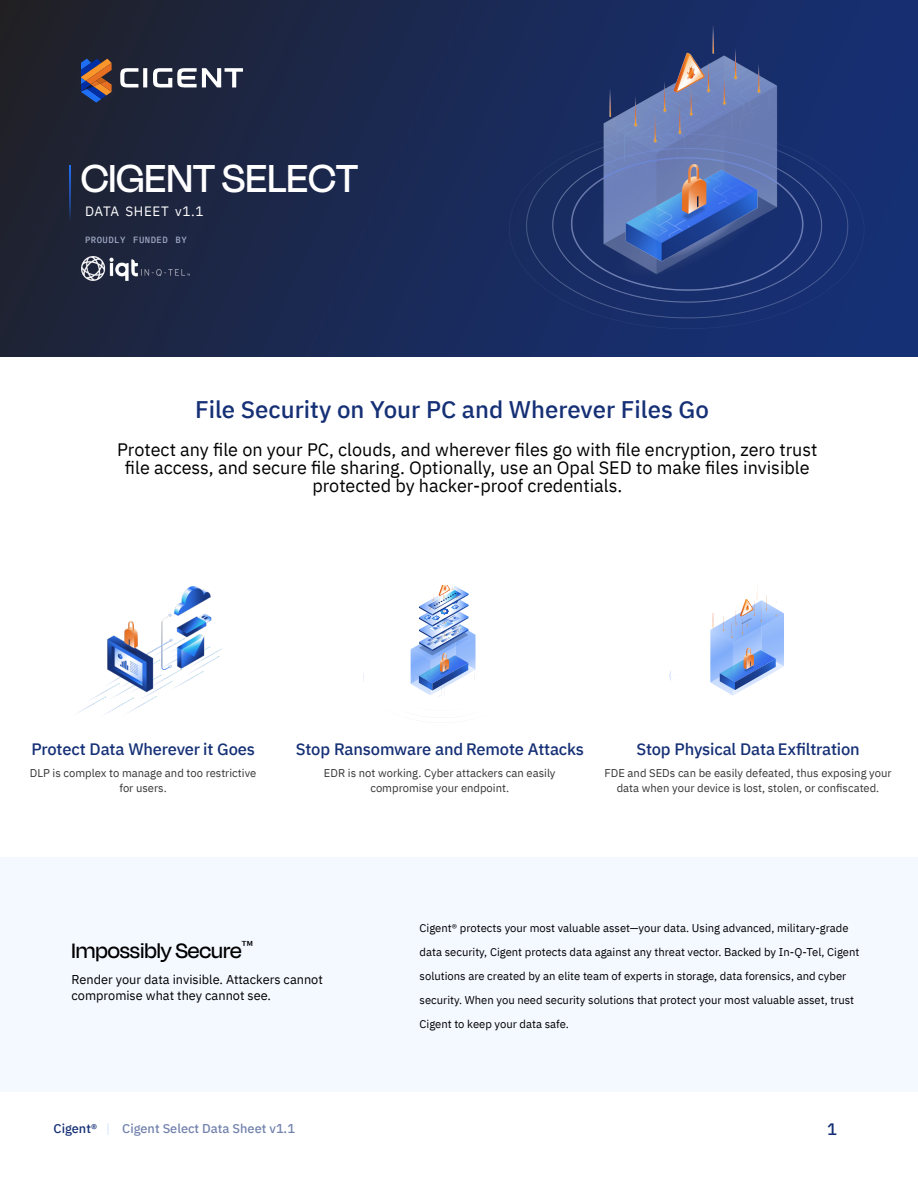
<style>
.page{position:relative;width:918px;height:1188px;background:#fff}
.page>*{position:absolute;margin:0;border:0;box-sizing:border-box;transform-origin:0 0}
.t1{font:500 45px "Degular Display Demo";color:#fff}
.t2{font:500 24px "IBM Plex Sans";color:#163076}
.t3{font:500 24px "Degular Display Demo";color:#000}
.t4{font:18px/18px "IBM Plex Sans";color:#000;text-align:center}
.t5{font:500 16.5px "IBM Plex Sans";letter-spacing:-.01em;color:#163076}
.t6{font:500 16.5px "IBM Plex Mono";color:#163076}
.t7{font:13.5px "IBM Plex Sans";letter-spacing:.05em;color:#fff}
.t8{font:12.75px/16.5px "IBM Plex Sans";color:#000}
.t9{font:500 12.75px "IBM Plex Sans";color:#7383ad}
.t10{font:11.25px/24px "IBM Plex Sans";color:#000}
.t11{font:11.25px/15px "IBM Plex Sans";color:#373536;text-align:center}
.t12{font:500 9px "IBM Plex Mono";letter-spacing:.05em;color:#a2acc8}
.s1{color:#163076}
.s2{font-weight:400;color:#d2e2fd}
</style>
<div class="page">
<div style="left:0;top:857px;width:918px;height:234px;background:#f4f8ff"></div>
<img style="left:0;top:0;width:918px;height:357px">
<svg style="left:69px;top:166px;width:2px;height:54px"></svg>
<svg style="left:120px;top:68px;width:27px;height:20px"></svg>
<svg style="left:153px;top:68px;width:90px;height:20px"></svg>
<svg style="left:82px;top:59px;width:30px;height:44px"></svg>
<img style="left:76px;top:587px;width:146px;height:128px">
<svg style="left:710px;top:585px;width:74px;height:111px"></svg>
<img style="left:411px;top:585px;width:65px;height:110px">
<img style="left:81px;top:257px;width:108px;height:24px">
<img style="left:509px;top:23px;width:366px;height:311px">
<h1 class="t1" style="left:81px;top:162px;width:278px">CIGENT SELECT</h1>
<p class="t7" style="left:85px;top:206px;width:120px">DATA SHEET v1.1</p>
<p class="t12" style="left:85px;top:236px;width:103px">PROUDLY FUNDED BY</p>
<h2 class="t2" style="left:195px;top:399px;width:516px">File Security on Your PC and Wherever Files Go</h2>
<h3 class="t4" style="left:117px;top:442px;width:702px">Protect any file on your PC, clouds, and wherever files go with file encryption, zero trust file access, and secure file sharing. Optionally, use an Opal SED to make files invisible protected by hacker-proof credentials.</h3>
<h3 class="t5" style="left:31px;top:742px;width:225px">Protect Data Wherever it Goes</h3>
<p class="t11" style="left:30px;top:766px;width:228px">DLP is complex to manage and too restrictive for users.</p>
<h3 class="t5" style="left:296px;top:742px;width:290px">Stop Ransomware and Remote Attacks</h3>
<p class="t11" style="left:324px;top:766px;width:233px">EDR is not working. Cyber attackers can easily compromise your endpoint.</p>
<h3 class="t5" style="left:636px;top:742px;width:225px">Stop Physical Data Exfiltration</h3>
<p class="t11" style="left:605px;top:766px;width:289px">FDE and SEDs can be easily defeated, thus exposing your data when your device is lost, stolen, or confiscated.</p>
<h2 class="t3" style="left:72px;top:942px;width:183px">Impossibly Secure<sup>™</sup></h2>
<p class="t8" style="left:72px;top:972px;width:253px">Render your data invisible. Attackers cannot compromise what they cannot see.</p>
<p class="t10" style="left:420px;top:917px;width:441px">Cigent® protects your most valuable asset—your data. Using advanced, military-grade data security, Cigent protects data against any threat vector. Backed by In-Q-Tel, Cigent solutions are created by an elite team of experts in storage, data forensics, and cyber security. When you need security solutions that protect your most valuable asset, trust Cigent to keep your data safe.</p>
<p class="t9" style="left:54px;top:1123px;width:243px"><span class="s1">Cigent®</span> <span class="s2">|</span> Cigent Select Data Sheet v1.1</p>
<h3 class="t6" style="left:827px;top:1123px;width:11px">1</h3>
</div>
